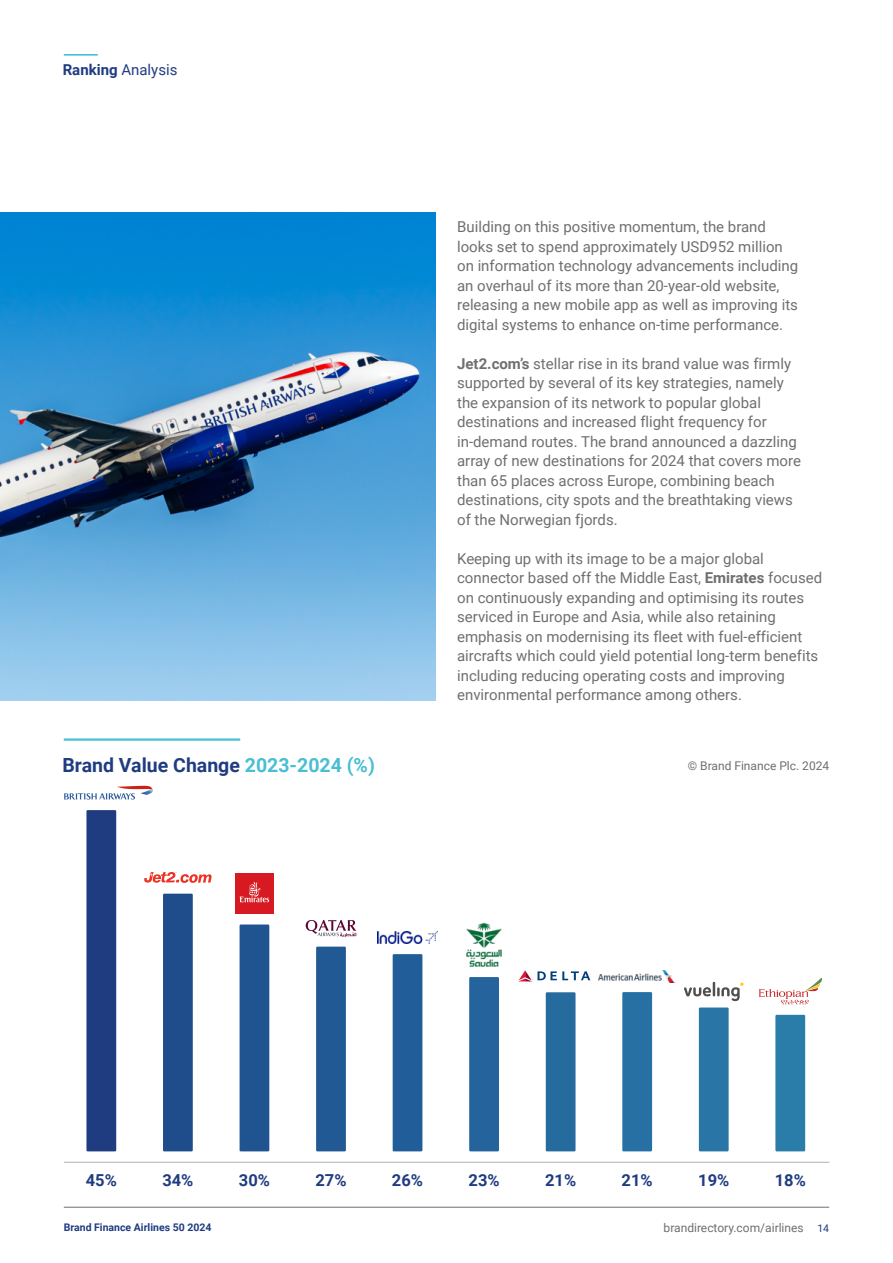
<style>
.page{position:relative;width:893px;height:1263px;background:#fff}
.page>*{position:absolute;margin:0;border:0;box-sizing:border-box;transform-origin:0 0}
.t1{font:700 19.5px "Roboto";color:#203c81}
.t2{font:700 16.5px "Roboto";color:#203c81}
.t3{font:15px/19.5px "Roboto";color:#706f6f}
.t4{font:15px "Roboto";color:#203c81}
.t5{font:12px "Roboto";color:#706f6f}
.t6{font:700 10.5px "Roboto";color:#203c81}
.t7{font:10.5px "Roboto";color:#203c81}
.s1{font-weight:700}
.s2{color:#4abed3}
</style>
<div class="page">
<hr style="left:64px;top:1207px;width:765px;height:1px;background:#706f6f">
<hr style="left:64px;top:54px;width:34px;height:2px;background:#4abed3">
<hr style="left:64px;top:738px;width:176px;height:3px;background:#4abed3">
<div style="left:775px;top:1015px;width:30px;height:136px;background:#297da8"></div>
<div style="left:163px;top:894px;width:30px;height:257px;background:#1f4d8c"></div>
<div style="left:86px;top:810px;width:30px;height:341px;background:#203c81"></div>
<div style="left:240px;top:924px;width:29px;height:227px;background:#1f5491"></div>
<div style="left:316px;top:947px;width:30px;height:204px;background:#215994"></div>
<div style="left:393px;top:954px;width:29px;height:197px;background:#215e99"></div>
<div style="left:469px;top:977px;width:30px;height:174px;background:#24639c"></div>
<div style="left:546px;top:992px;width:29px;height:159px;background:#266b9e"></div>
<div style="left:622px;top:992px;width:30px;height:159px;background:#2670a3"></div>
<div style="left:699px;top:1007px;width:30px;height:144px;background:#2975a6"></div>
<hr style="left:64px;top:1162px;width:765px;height:1px;background:#b3b2b2">
<svg style="left:64px;top:786px;width:89px;height:13px"></svg>
<svg style="left:144px;top:872px;width:68px;height:11px"></svg>
<div style="left:235px;top:873px;width:39px;height:40px;background:#d71a21"></div>
<svg style="left:239px;top:882px;width:30px;height:20px"></svg>
<img style="left:466px;top:922px;width:36px;height:44px">
<svg style="left:306px;top:920px;width:50px;height:17px"></svg>
<img style="left:378px;top:931px;width:59px;height:12px">
<svg style="left:519px;top:970px;width:71px;height:11px"></svg>
<img style="left:599px;top:971px;width:75px;height:11px">
<svg style="left:684px;top:982px;width:59px;height:19px"></svg>
<svg style="left:759px;top:978px;width:63px;height:26px"></svg>
<img style="left:0;top:213px;width:436px;height:487px">
<p class="t4" style="left:63px;top:59px;width:116px"><span class="s1">Ranking</span> Analysis</p>
<p class="t3" style="left:457px;top:216px;width:343px">Building on this positive momentum, the brand looks set to spend approximately USD952 million on information technology advancements including an overhaul of its more than 20-year-old website, releasing a new mobile app as well as improving its digital systems to enhance on-time performance.</p>
<p class="t3" style="left:457px;top:353px;width:345px"><span class="s1">Jet2.com’s</span> stellar rise in its brand value was firmly supported by several of its key strategies, namely the expansion of its network to popular global destinations and increased flight frequency for in-demand routes. The brand announced a dazzling array of new destinations for 2024 that covers more than 65 places across Europe, combining beach destinations, city spots and the breathtaking views of the Norwegian fjords.</p>
<p class="t3" style="left:457px;top:548px;width:367px">Keeping up with its image to be a major global connector based off the Middle East, <span class="s1">Emirates</span> focused on continuously expanding and optimising its routes serviced in Europe and Asia, while also retaining emphasis on modernising its fleet with fuel-efficient aircrafts which could yield potential long-term benefits including reducing operating costs and improving environmental performance among others.</p>
<h1 class="t1" style="left:63px;top:752px;width:314px">Brand Value Change <span class="s2">2023-2024 (%)</span></h1>
<p class="t5" style="left:688px;top:757px;width:143px">© Brand Finance Plc. 2024</p>
<p class="t2" style="left:86px;top:1169px;width:33px">45%</p>
<p class="t2" style="left:162px;top:1169px;width:33px">34%</p>
<p class="t2" style="left:239px;top:1169px;width:33px">30%</p>
<p class="t2" style="left:315px;top:1169px;width:33px">27%</p>
<p class="t2" style="left:392px;top:1169px;width:33px">26%</p>
<p class="t2" style="left:469px;top:1169px;width:33px">23%</p>
<p class="t2" style="left:545px;top:1169px;width:33px">21%</p>
<p class="t2" style="left:622px;top:1169px;width:33px">21%</p>
<p class="t2" style="left:698px;top:1169px;width:33px">19%</p>
<p class="t2" style="left:775px;top:1169px;width:33px">18%</p>
<p class="t6" style="left:64px;top:1220px;width:149px">Brand Finance Airlines 50 2024</p>
<p class="t5" style="left:664px;top:1219px;width:142px">brandirectory.com/airlines</p>
<p class="t7" style="left:817px;top:1220px;width:13px">14</p>
</div>
